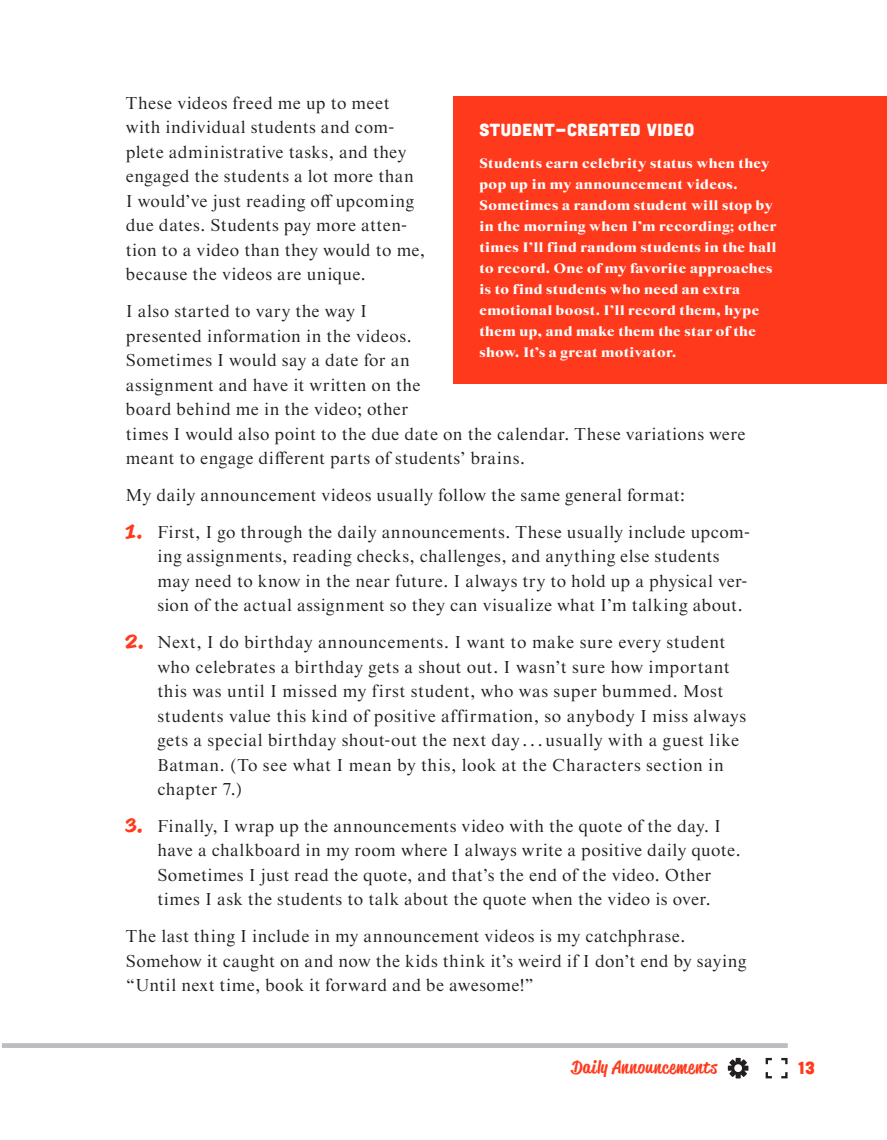
<style>
.page{position:relative;width:887px;height:1140px;background:#fff}
.page>*{position:absolute;margin:0;border:0;box-sizing:border-box;transform-origin:0 0}
.t1{font:17.5px/24.5px "Starling";letter-spacing:.03em;color:#231f20}
.t2{font:17.5px "Cubano";letter-spacing:.03em;color:#fff}
.t3{font:500 17.5px "Reklame Script";letter-spacing:.05em;color:#ff3a1c}
.t4{font:17.5px "Cubano";color:#ff3a1c}
.t5{font:900 14px/21px "Starling";letter-spacing:.035em;color:#fff}
.s1{font-family:"Reklame Script";font-weight:700;font-size:19.25px;color:#ff3a1c}
</style>
<div class="page">
<svg style="left:781px;top:1058px;width:6px;height:6px"></svg>
<svg style="left:765px;top:1058px;width:7px;height:6px"></svg>
<svg style="left:781px;top:1072px;width:6px;height:6px"></svg>
<svg style="left:765px;top:1072px;width:7px;height:6px"></svg>
<svg style="left:728px;top:1058px;width:20px;height:20px"></svg>
<hr style="left:2px;top:1043px;width:785px;height:4px;background:#bcbdc0">
<div style="left:453px;top:96px;width:434px;height:287px;background:#ff3a1c"></div>
<p class="t1" style="left:126px;top:91px;width:301px">These videos freed me up to meet with individual students and com&shy;plete administrative tasks, and they engaged the students a lot more than<br>I would’ve just reading off upcoming due dates. Students pay more atten&shy;tion to a video than they would to me, because the videos are unique.</p>
<p class="t1" style="left:126px;top:300px;width:621px">I also started to vary the way I<br>presented information in the videos.<br>Sometimes I would say a date for an<br>assignment and have it written on the<br>board behind me in the video; other<br>times I would also point to the due date on the calendar. These variations were meant to engage different parts of students’ brains.</p>
<p class="t1" style="left:126px;top:483px;width:561px">My daily announcement videos usually follow the same general format:</p>
<p class="t1" style="left:157px;top:520px;width:594px;text-indent:-32px"><span class="s1">1.</span> First, I go through the daily announcements. These usually include upcom&shy;ing assignments, reading checks, challenges, and anything else students may need to know in the near future. I always try to hold up a physical ver&shy;sion of the actual assignment so they can visualize what I’m talking about.</p>
<p class="t1" style="left:157px;top:630px;width:590px;text-indent:-32px"><span class="s1">2.</span> Next, I do birthday announcements. I want to make sure every student who celebrates a birthday gets a shout out. I wasn’t sure how important this was until I missed my first student, who was super bummed. Most students value this kind of positive affirmation, so anybody I miss always gets a special birthday shout-out the next day . . . usually with a guest like Batman. (To see what I mean by this, look at the Characters section in chapter 7.)</p>
<p class="t1" style="left:157px;top:814px;width:585px;text-indent:-32px"><span class="s1">3.</span> Finally, I wrap up the announcements video with the quote of the day. I have a chalkboard in my room where I always write a positive daily quote.<br>Sometimes I just read the quote, and that’s the end of the video. Other times I ask the students to talk about the quote when the video is over.</p>
<p class="t1" style="left:126px;top:924px;width:622px">The last thing I include in my announcement videos is my catchphrase.<br>Somehow it caught on and now the kids think it’s weird if I don’t end by saying “Until next time, book it forward and be awesome!”</p>
<p class="t2" style="left:479px;top:119px;width:216px">STUDENT-CREATED VIDEO</p>
<p class="t5" style="left:479px;top:153px;width:298px">Students earn celebrity status when they pop up in my announcement videos.<br>Sometimes a random student will stop by in the morning when I’m recording; other times I’ll find random students in the hall to record. One of my favorite approaches is to find students who need an extra emotional boost. I’ll record them, hype them up, and make them the star of the show. It’s a great motivator.</p>
<p class="t3" style="left:571px;top:1055px;width:147px">Daily Announcements</p>
<p class="t4" style="left:798px;top:1056px;width:19px">13</p>
</div>
